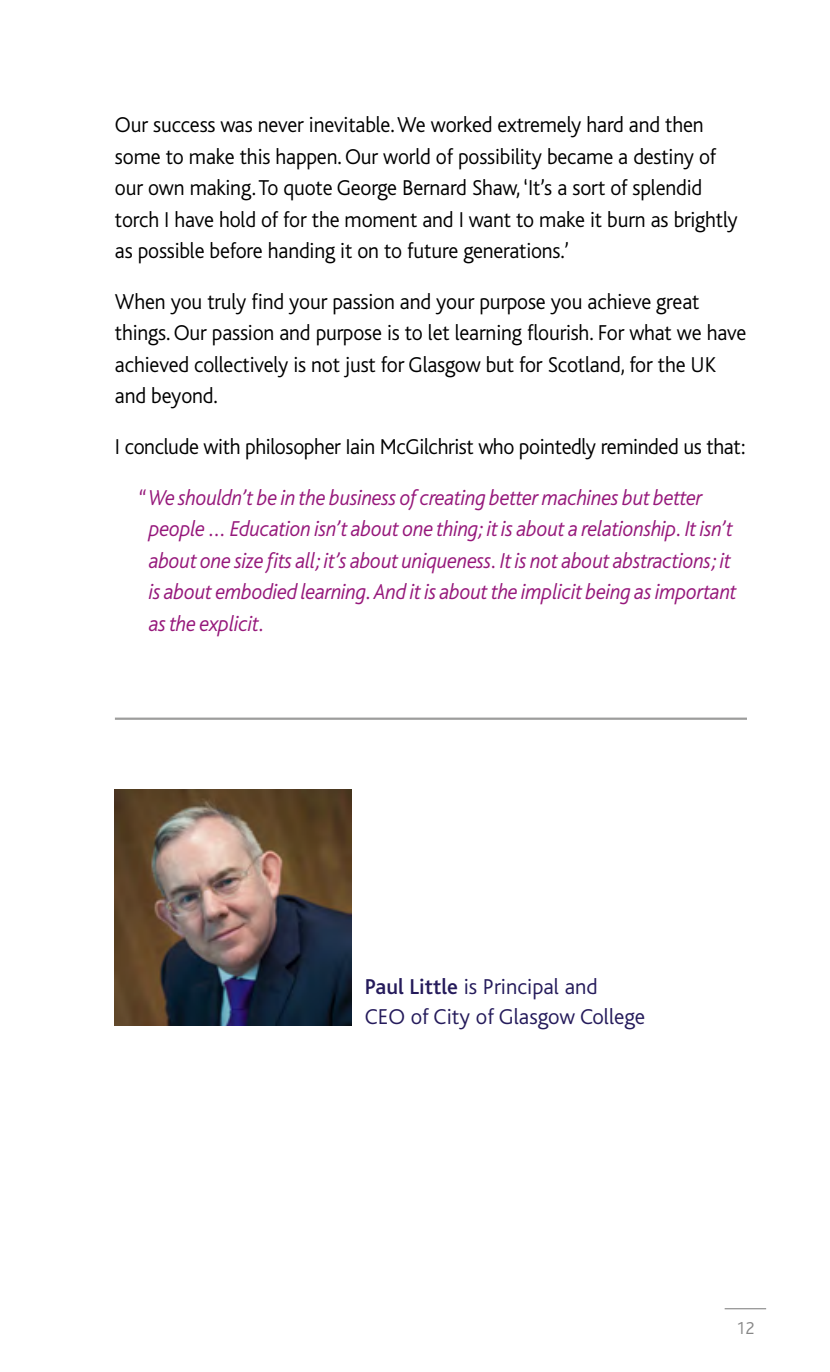
<style>
.page{position:relative;width:830px;height:1372px;background:#fff}
.page>*{position:absolute;margin:0;border:0;box-sizing:border-box;transform-origin:0 0}
.t1{font:300 22.5px/31.5px "Bliss";letter-spacing:-.01em;color:#000;scale:.96 1}
.t2{font:italic 300 22.5px/31.5px "Bliss";letter-spacing:-.02em;color:#96187b;scale:.96 1}
.t3{font:300 22.5px/29.2px "Bliss";color:#251b5b}
.t4{font:300 18px "Bliss";color:#878787}
.s1{font-weight:500}
</style>
<div class="page">
<hr style="left:724px;top:1307px;width:41px;height:2px;background:#878787">
<hr style="left:115px;top:717px;width:631px;height:2px;background:#9d9d9c">
<img style="left:115px;top:789px;width:236px;height:236px">
<p class="t1" style="left:115px;top:109px;width:650px">Our success was never inevitable. We worked extremely hard and then some to make this happen. Our world of possibility became a destiny of our own making. To quote George Bernard Shaw, ‘It’s a sort of splendid torch I have hold of for the moment and I want to make it burn as brightly as possible before handing it on to future generations.’</p>
<p class="t1" style="left:115px;top:286px;width:659px">When you truly find your passion and your purpose you achieve great things. Our passion and purpose is to let learning flourish. For what we have achieved collectively is not just for Glasgow but for Scotland, for the UK and beyond.</p>
<p class="t1" style="left:115px;top:431px;width:658px">I conclude with philosopher Iain McGilchrist who pointedly reminded us that:</p>
<p class="t2" style="left:149px;top:482px;width:613px;text-indent:-11px">“ We shouldn’t be in the business of creating better machines but better people … Education isn’t about one thing; it is about a relationship. It isn’t about one size fits all; it’s about uniqueness. It is not about abstractions; it is about embodied learning. And it is about the implicit being as important as the explicit.</p>
<p class="t3" style="left:364px;top:972px;width:282px"><span class="s1">Paul Little</span> is Principal and<br>CEO of City of Glasgow College</p>
<p class="t4" style="left:735px;top:1318px;width:20px">12</p>
</div>
